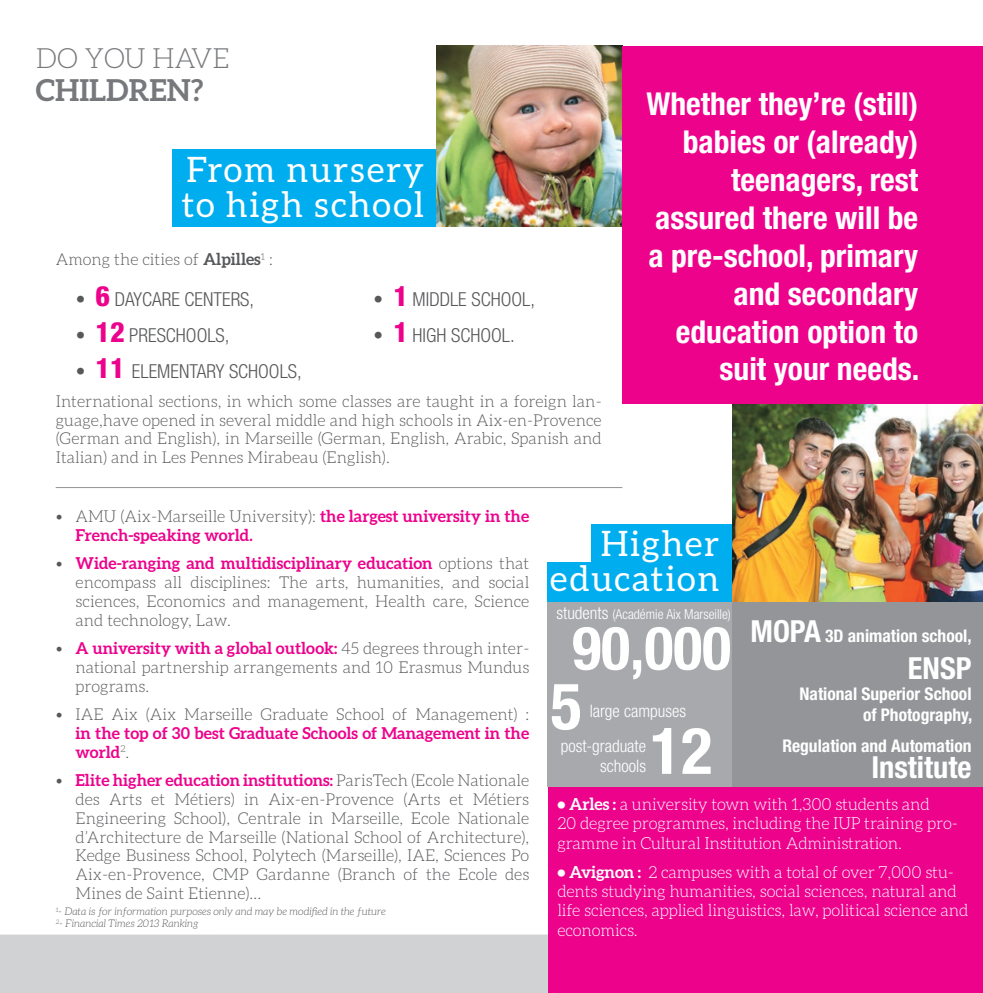
<style>
.page{position:relative;width:983px;height:993px;background:#fff}
.page>*{position:absolute;margin:0;border:0;box-sizing:border-box;transform-origin:0 0}
.t1{font:700 condensed 64.75px "Helvetica Neue LT Std";color:#fff}
.t2{font:700 condensed 60.02px "Helvetica Neue LT Std";color:#fff}
.t3{font:35px/35px "Aleo";letter-spacing:.05em;color:#fff}
.t4{font:700 condensed 31.5px/37.8px "Helvetica Neue LT Std";color:#fff;text-align:right}
.t5{font:700 condensed 30.45px "Helvetica Neue LT Std";color:#fff}
.t6{font:700 30.28px "Aleo";color:#76787b}
.t7{font:300 27.82px "Aleo";color:#76787b}
.t8{font:300 condensed 19.25px "Helvetica Neue LT Std";color:#57585a}
.t9{font:700 condensed 17.5px/21px "Helvetica Neue LT Std";color:#fff;text-align:right}
.t10{font:300 condensed 17.15px/34.5px "Helvetica Neue LT Std";color:#fff}
.t11{font:300 16.62px/19.2px "Aleo";letter-spacing:-.01em;color:#fff}
.t12{font:300 16.45px/18.7px "Aleo";color:#57585a;text-align:justify}
.t13{font:700 16.45px/18.7px "Aleo";color:#ed028c}
.t14{font:300 condensed 13.65px "Helvetica Neue LT Std";color:#fff}
.t15{font:italic 300 10.5px/12.2px "Aleo";color:#57585a}
.s1{font-weight:700}
.s2{font-weight:800;font-size:28px;color:#ed028c}
.s3{font-weight:300;color:#57585a}
.s4{font-weight:700;color:#ed028c}
.s5{font-size:17.15px}
.s6{font-size:30.45px}
</style>
<div class="page">
<div style="left:0;top:934px;width:548px;height:58px;background:#d1d2d4"></div>
<div style="left:547px;top:601px;width:186px;height:185px;background:#a8a9ad"></div>
<div style="left:732px;top:601px;width:250px;height:185px;background:#939598"></div>
<div style="left:548px;top:786px;width:434px;height:206px;background:#ed028c"></div>
<hr style="left:56px;top:487px;width:566px;height:1px;background:#939598">
<div style="left:172px;top:187px;width:269px;height:39px;background:#00aeef"></div>
<div style="left:172px;top:149px;width:267px;height:41px;background:#00aeef"></div>
<img style="left:436px;top:46px;width:186px;height:180px">
<div style="left:547px;top:562px;width:190px;height:39px;background:#00aeef"></div>
<div style="left:590px;top:524px;width:147px;height:40px;background:#00aeef"></div>
<img style="left:732px;top:403px;width:250px;height:198px">
<div style="left:622px;top:46px;width:360px;height:357px;background:#ed028c"></div>
<h3 class="t7" style="left:36px;top:43px;width:195px">DO YOU HAVE</h3>
<h3 class="t6" style="left:36px;top:73px;width:169px">CHILDREN?</h3>
<h3 class="t3" style="left:182px;top:151px;width:243px">From nursery to high school</h3>
<p class="t12" style="left:56px;top:250px;width:218px">Among the cities of <span class="s1">Alpilles</span><sup>1</sup> :</p>
<p class="t8" style="left:76px;top:288px;width:180px">• <span class="s2">6</span> DAYCARE CENTERS,</p>
<p class="t8" style="left:76px;top:324px;width:155px">• <span class="s2">12</span> PRESCHOOLS,</p>
<p class="t8" style="left:76px;top:360px;width:227px">• <span class="s2">11</span> ELEMENTARY SCHOOLS,</p>
<p class="t8" style="left:373px;top:288px;width:163px">• <span class="s2">1</span> MIDDLE SCHOOL,</p>
<p class="t8" style="left:373px;top:324px;width:142px">• <span class="s2">1</span> HIGH SCHOOL.</p>
<p class="t12" style="left:56px;top:391px;width:547px">International sections, in which some classes are taught in a foreign lan&shy;guage,have opened in several middle and high schools in Aix-en-Provence (German and English), in Marseille (German, English, Arabic, Spanish and Italian) and in Les Pennes Mirabeau (English).</p>
<h3 class="t4" style="left:646px;top:85px;width:274px">Whether they’re (still) babies or (already) teenagers, rest assured there will be a pre-school, primary and secondary education option to suit your needs.</h3>
<p class="t13" style="left:76px;top:506px;width:455px;text-indent:-20px"><span class="s3">• AMU (Aix-Marseille University):</span> the largest university in the<br>French-speaking world.</p>
<p class="t12" style="left:76px;top:554px;width:455px;text-indent:-20px">• <span class="s4">Wide-ranging and multidisciplinary education</span> options that encompass all disciplines: The arts, humanities, and social sciences, Economics and management, Health care, Science and technology, Law.</p>
<p class="t12" style="left:76px;top:638px;width:455px;text-indent:-20px">• <span class="s4">A university with a global outlook:</span> 45 degrees through inter&shy;national partnership arrangements and 10 Erasmus Mundus programs.</p>
<p class="t12" style="left:56px;top:704px;width:475px">• IAE Aix (Aix Marseille Graduate School of Management) :</p>
<p class="t13" style="left:76px;top:723px;width:455px">in the top of 30 best Graduate Schools of Management in the world<sup>2</sup><span class="s3">.</span></p>
<p class="t12" style="left:76px;top:770px;width:455px;text-indent:-20px">• <span class="s4">Elite higher education institutions:</span> ParisTech (Ecole Nationale des Arts et Métiers) in Aix-en-Provence (Arts et Métiers Engineering School), Centrale in Marseille, Ecole Nationale d’Architecture de Marseille (National School of Architecture), Kedge Business School, Polytech (Marseille), IAE, Sciences Po Aix-en-Provence, CMP Gardanne (Branch of the Ecole des Mines de Saint Etienne)…</p>
<p class="t15" style="left:56px;top:904px;width:331px"><sup>1</sup>- Data is for information purposes only and may be modified in the future<br><sup>2</sup>- Financial Times 2013 Ranking</p>
<h3 class="t3" style="left:550px;top:526px;width:171px;text-align:right">Higher education</h3>
<p class="t14" style="left:556px;top:605px;width:176px"><span class="s5">students</span> (Académie Aix Marseille)</p>
<h2 class="t2" style="left:572px;top:611px;width:160px">90,000</h2>
<p class="t9" style="left:750px;top:625px;width:222px"><span class="s6">MOPA</span> 3D animation school,</p>
<h3 class="t5" style="left:907px;top:649px;width:65px">ENSP</h3>
<p class="t9" style="left:799px;top:682px;width:174px">National Superior School of Photography,</p>
<p class="t9" style="left:782px;top:734px;width:191px">Regulation and Automation</p>
<h3 class="t5" style="left:871px;top:748px;width:102px">Institute</h3>
<p class="t11" style="left:557px;top:794px;width:402px"><span class="s1">• Arles :</span> a university town with 1,300 students and<br>20 degree programmes, including the IUP training pro&shy;gramme in Cultural Institution Administration.</p>
<p class="t11" style="left:557px;top:862px;width:412px"><span class="s1">• Avignon :</span> 2 campuses with a total of over 7,000 stu&shy;dents studying humanities, social sciences, natural and life sciences, applied linguistics, law, political science and economics.</p>
<h1 class="t1" style="left:550px;top:666px;width:33px">5</h1>
<p class="t10" style="left:560px;top:693px;width:127px;text-indent:29px">large campuses post-graduate</p>
<p class="t10" style="left:600px;top:748px;width:47px">schools</p>
<h1 class="t1" style="left:650px;top:711px;width:64px">12</h1>
</div>
